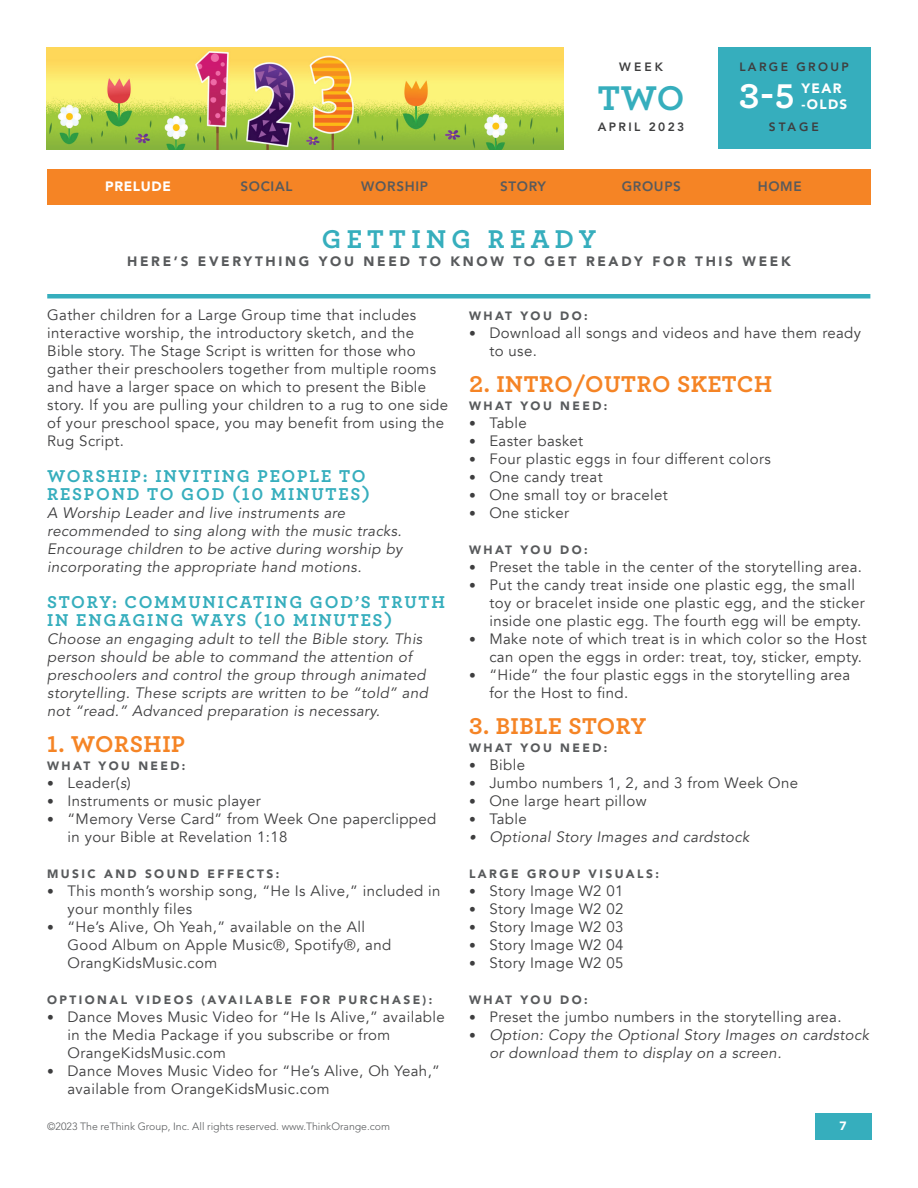
<style>
.page{position:relative;width:918px;height:1188px;background:#fff}
.page>*{position:absolute;margin:0;border:0;box-sizing:border-box;transform-origin:0 0}
.t1{font:700 36px "Archer Pro";color:#36aebd}
.t2{font:700 36px "Archer Pro";color:#fff}
.t3{font:700 27px "Archer Pro";letter-spacing:.2em;color:#36aebd}
.t4{font:700 24px "Archer Pro";letter-spacing:.025em;color:#f58425}
.t5{font:700 18px/18px "Archer Pro";letter-spacing:.1em;color:#36aebd}
.t6{font:15px/18px "Avenir";letter-spacing:.025em;color:#3e3e3f}
.t7{font:italic 15px/18px "Avenir LT Std";letter-spacing:.025em;color:#3e3e3f}
.t8{font:italic 15px "Avenir";letter-spacing:.025em;color:#3e3e3f}
.t9{font:900 13.5px "Avenir LT Std";letter-spacing:.2em;color:#585a5c}
.t10{font:800 13.5px "Avenir LT Std";letter-spacing:.05em;color:#585a5c}
.t11{font:900 13.5px/16.2px "Avenir LT Std";letter-spacing:.1em;color:#fff}
.t12{font:900 13.5px "Avenir LT Std";letter-spacing:.05em;color:#fff}
.t13{font:900 12px "Avenir LT Std";letter-spacing:.2em;color:#585a5c}
.t14{font:800 12px "Avenir LT Std";letter-spacing:.2em;color:#3e3e3f}
.t15{font:900 12px "Avenir LT Std";color:#fff}
.t16{font:300 10.5px "Avenir LT Std";color:#585a5c}
.s1{font-size:13.5px}
.s2{font-family:"Avenir LT Std";font-style:italic}
.s3{font-family:"Avenir";font-style:normal;font-size:13.5px}
</style>
<div class="page">
<img style="left:46px;top:47px;width:518px;height:102px">
<div style="left:717px;top:47px;width:154px;height:102px;background:#36aebd"></div>
<hr style="left:47px;top:294px;width:823px;height:4px;background:#36aebd">
<div style="left:47px;top:170px;width:824px;height:36px;background:#f58425"></div>
<div style="left:815px;top:1113px;width:57px;height:27px;background:#36aebd"></div>
<p class="t14" style="left:619px;top:59px;width:45px">WEEK</p>
<h1 class="t1" style="left:598px;top:69px;width:88px">TWO</h1>
<p class="t14" style="left:598px;top:120px;width:88px">APRIL 2023</p>
<p class="t14" style="left:739px;top:59px;width:111px">LARGE GROUP</p>
<h1 class="t2" style="left:739px;top:68px;width:57px">3-5</h1>
<p class="t11" style="left:802px;top:80px;width:47px">YEAR -OLDS</p>
<p class="t14" style="left:769px;top:120px;width:52px">STAGE</p>
<p class="t12" style="left:105px;top:178px;width:67px">PRELUDE</p>
<p class="t10" style="left:240px;top:178px;width:54px">SOCIAL</p>
<p class="t10" style="left:361px;top:178px;width:68px">WORSHIP</p>
<p class="t10" style="left:500px;top:178px;width:47px">STORY</p>
<p class="t10" style="left:622px;top:178px;width:61px">GROUPS</p>
<p class="t10" style="left:758px;top:178px;width:46px">HOME</p>
<h2 class="t3" style="left:322px;top:217px;width:276px">GETTING READY</h2>
<p class="t9" style="left:127px;top:253px;width:665px">HERE’S EVERYTHING YOU NEED TO KNOW TO GET READY FOR THIS WEEK</p>
<p class="t6" style="left:47px;top:306px;width:402px">Gather children for a Large Group time that includes interactive worship, the introductory sketch, and the Bible story. The Stage Script is written for those who gather their preschoolers together from multiple rooms and have a larger space on which to present the Bible story. If you are pulling your children to a rug to one side of your preschool space, you may benefit from using the Rug Script.</p>
<p class="t5" style="left:47px;top:465px;width:324px">WORSHIP: INVITING PEOPLE TO<br>RESPOND TO GOD (10 MINUTES)</p>
<p class="t7" style="left:47px;top:504px;width:357px">A Worship Leader and live instruments are recommended to sing along with the music tracks.<br>Encourage children to be active during worship by incorporating the appropriate hand motions.</p>
<p class="t5" style="left:47px;top:591px;width:399px">STORY: COMMUNICATING GOD’S TRUTH<br>IN ENGAGING WAYS (10 MINUTES)</p>
<p class="t7" style="left:47px;top:630px;width:382px">Choose an engaging adult to tell the Bible story. This person should be able to command the attention of preschoolers and control the group through animated storytelling. These scripts are written to be “told” and not “read.” Advanced preparation is necessary.</p>
<h3 class="t4" style="left:47px;top:725px;width:139px">1. WORSHIP</h3>
<p class="t13" style="left:47px;top:758px;width:140px">WHAT YOU NEED:</p>
<p class="t6" style="left:47px;top:774px;width:85px"><span class="s1">•</span> Leader(<span class="s2">s</span>)</p>
<p class="t6" style="left:47px;top:792px;width:215px"><span class="s1">•</span> Instruments or music player</p>
<p class="t6" style="left:68px;top:810px;width:370px;text-indent:-20px"><span class="s1">•</span> “Memory Verse Card” from Week One paperclipped in your Bible at Revelation 1:18</p>
<p class="t13" style="left:47px;top:866px;width:234px">MUSIC AND SOUND EFFECTS:</p>
<p class="t6" style="left:68px;top:882px;width:374px;text-indent:-20px"><span class="s1">•</span> This month’s worship song, “He Is Alive,” included in your monthly files</p>
<p class="t6" style="left:68px;top:918px;width:325px;text-indent:-20px"><span class="s1">•</span> “He’s Alive, Oh Yeah,” available on the All<br>Good Album on Apple Music®, Spotify®, and<br>OrangKidsMusic.com</p>
<p class="t13" style="left:47px;top:992px;width:387px">OPTIONAL VIDEOS (AVAILABLE FOR PURCHASE):</p>
<p class="t6" style="left:68px;top:1008px;width:379px;text-indent:-20px"><span class="s1">•</span> Dance Moves Music Video for “He Is Alive,” available in the Media Package if you subscribe or from<br>OrangeKidsMusic.com</p>
<p class="t6" style="left:68px;top:1062px;width:374px;text-indent:-20px"><span class="s1">•</span> Dance Moves Music Video for “He’s Alive, Oh Yeah,” available from OrangeKidsMusic.com</p>
<p class="t16" style="left:47px;top:1120px;width:344px">©2023 The reThink Group, Inc. All rights reserved. www.ThinkOrange.com</p>
<p class="t13" style="left:469px;top:308px;width:120px">WHAT YOU DO:</p>
<p class="t6" style="left:489px;top:324px;width:373px;text-indent:-20px"><span class="s1">•</span> Download all songs and videos and have them ready to use.</p>
<h3 class="t4" style="left:469px;top:365px;width:305px">2. INTRO/OUTRO SKETCH</h3>
<p class="t13" style="left:469px;top:398px;width:140px">WHAT YOU NEED:</p>
<p class="t6" style="left:469px;top:414px;width:59px"><span class="s1">•</span> Table</p>
<p class="t6" style="left:469px;top:432px;width:116px"><span class="s1">•</span> Easter basket</p>
<p class="t6" style="left:469px;top:450px;width:303px"><span class="s1">•</span> Four plastic eggs in four different colors</p>
<p class="t6" style="left:469px;top:468px;width:135px"><span class="s1">•</span> One candy treat</p>
<p class="t6" style="left:469px;top:486px;width:200px"><span class="s1">•</span> One small toy or bracelet</p>
<p class="t6" style="left:469px;top:504px;width:102px"><span class="s1">•</span> One sticker</p>
<p class="t13" style="left:469px;top:542px;width:120px">WHAT YOU DO:</p>
<p class="t6" style="left:469px;top:558px;width:394px"><span class="s1">•</span> Preset the table in the center of the storytelling area.</p>
<p class="t6" style="left:489px;top:576px;width:377px;text-indent:-20px"><span class="s1">•</span> Put the candy treat inside one plastic egg, the small toy or bracelet inside one plastic egg, and the sticker inside one plastic egg. The fourth egg will be empty.</p>
<p class="t6" style="left:489px;top:630px;width:379px;text-indent:-20px"><span class="s1">•</span> Make note of which treat is in which color so the Host can open the eggs in order: treat, toy, sticker, empty.</p>
<p class="t6" style="left:489px;top:666px;width:362px;text-indent:-20px"><span class="s1">•</span> “Hide” the four plastic eggs in the storytelling area for the Host to find.</p>
<h3 class="t4" style="left:469px;top:707px;width:179px">3. BIBLE STORY</h3>
<p class="t13" style="left:469px;top:740px;width:140px">WHAT YOU NEED:</p>
<p class="t6" style="left:469px;top:756px;width:57px"><span class="s1">•</span> Bible</p>
<p class="t6" style="left:469px;top:774px;width:331px"><span class="s1">•</span> Jumbo numbers 1, 2, and 3 from Week One</p>
<p class="t6" style="left:469px;top:792px;width:179px"><span class="s1">•</span> One large heart pillow</p>
<p class="t6" style="left:469px;top:810px;width:59px"><span class="s1">•</span> Table</p>
<p class="t8" style="left:469px;top:827px;width:282px"><span class="s1">•</span> Optional Story Images and cardstock</p>
<p class="t13" style="left:469px;top:866px;width:191px">LARGE GROUP VISUALS:</p>
<p class="t6" style="left:469px;top:882px;width:156px"><span class="s1">•</span> Story Image W2 01</p>
<p class="t6" style="left:469px;top:900px;width:156px"><span class="s1">•</span> Story Image W2 02</p>
<p class="t6" style="left:469px;top:918px;width:156px"><span class="s1">•</span> Story Image W2 03</p>
<p class="t6" style="left:469px;top:936px;width:156px"><span class="s1">•</span> Story Image W2 04</p>
<p class="t6" style="left:469px;top:954px;width:156px"><span class="s1">•</span> Story Image W2 05</p>
<p class="t13" style="left:469px;top:992px;width:120px">WHAT YOU DO:</p>
<p class="t6" style="left:469px;top:1008px;width:374px"><span class="s1">•</span> Preset the jumbo numbers in the storytelling area.</p>
<p class="t7" style="left:489px;top:1026px;width:381px;text-indent:-20px"><span class="s3">•</span> Option: Copy the Optional Story Images on cardstock or download them to display on a screen.</p>
<p class="t15" style="left:840px;top:1118px;width:9px">7</p>
</div>
